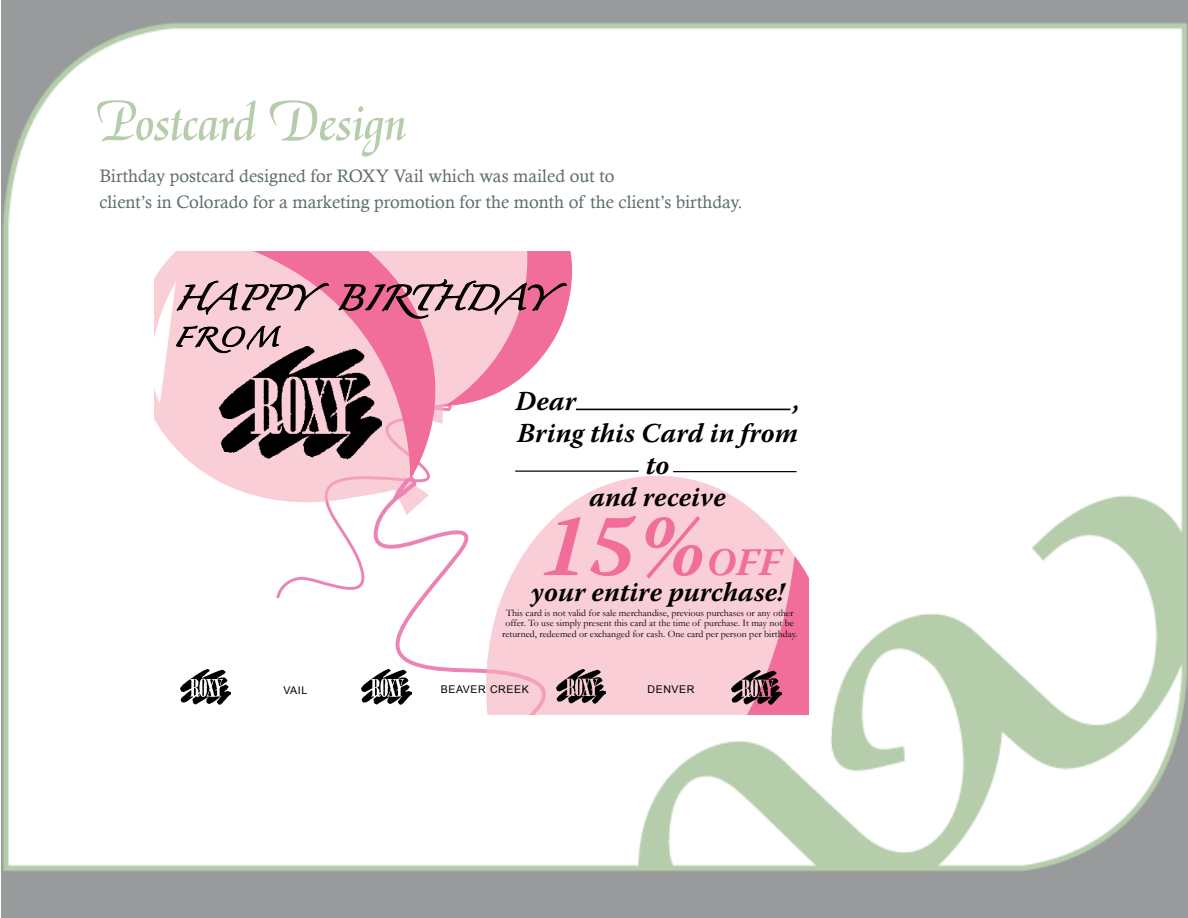
<style>
.page{position:relative;width:1188px;height:918px;background:#fff}
.page>*{position:absolute;margin:0;border:0;box-sizing:border-box;transform-origin:0 0}
.t1{font:italic 700 88.65px "Warnock Pro";color:#f16d9a}
.t2{font:57px "El Greco";color:#b5cdab}
.t3{font:italic 700 39px "Warnock Pro";color:#f16d9a}
.t4{font:italic 700 27.3px "Warnock Pro";color:#000}
.t5{font:22.05px "Zapfino";letter-spacing:.07em;color:#000}
.t6{font:18px/25.5px "Calisto";color:#5e6e66}
.t7{font:16.65px "Zapfino";color:#000}
.t8{font:10.65px "Arial";letter-spacing:.055em;color:#000}
.t9{font:9.9px/10.6px "Garamond";color:#000;text-align:center}
</style>
<div class="page">
<img style="left:2px;top:0;width:1186px;height:918px">
<svg style="left:154px;top:252px;width:655px;height:463px"></svg>
<img style="left:181px;top:670px;width:49px;height:34px">
<img style="left:732px;top:670px;width:49px;height:35px">
<img style="left:556px;top:669px;width:50px;height:35px">
<img style="left:362px;top:670px;width:50px;height:34px">
<h2 class="t2" style="left:95px;top:87px;width:313px">Postcard Design</h2>
<h3 class="t6" style="left:99px;top:163px;width:645px">Birthday postcard designed for ROXY Vail which was mailed out to<br>client’s in Colorado for a marketing promotion for the month of the client’s birthday.</h3>
<h3 class="t5" style="left:174px;top:289px;width:393px">HAPPY BIRTHDAY</h3>
<h3 class="t7" style="left:174px;top:330px;width:105px">FROM</h3>
<h3 class="t4" style="left:515px;top:385px;width:62px">Dear</h3>
<h3 class="t4" style="left:793px;top:385px;width:8px">,</h3>
<h3 class="t4" style="left:517px;top:417px;width:282px">Bring this Card in from</h3>
<h3 class="t4" style="left:646px;top:449px;width:25px">to</h3>
<h3 class="t4" style="left:590px;top:480px;width:138px">and receive</h3>
<h1 class="t1" style="left:541px;top:493px;width:168px">15%</h1>
<h3 class="t3" style="left:707px;top:539px;width:76px">OFF</h3>
<h3 class="t4" style="left:531px;top:576px;width:255px">your entire purchase!</h3>
<p class="t9" style="left:502px;top:607px;width:296px">This card is not valid for sale merchandise, previous purchases or any other offer. To use simply present this card at the time of purchase. It may not be returned, redeemed or exchanged for cash. One card per person per birthday.</p>
<p class="t8" style="left:283px;top:684px;width:25px">VAIL</p>
<p class="t8" style="left:441px;top:684px;width:90px">BEAVER CREEK</p>
<p class="t8" style="left:648px;top:683px;width:49px">DENVER</p>
</div>
